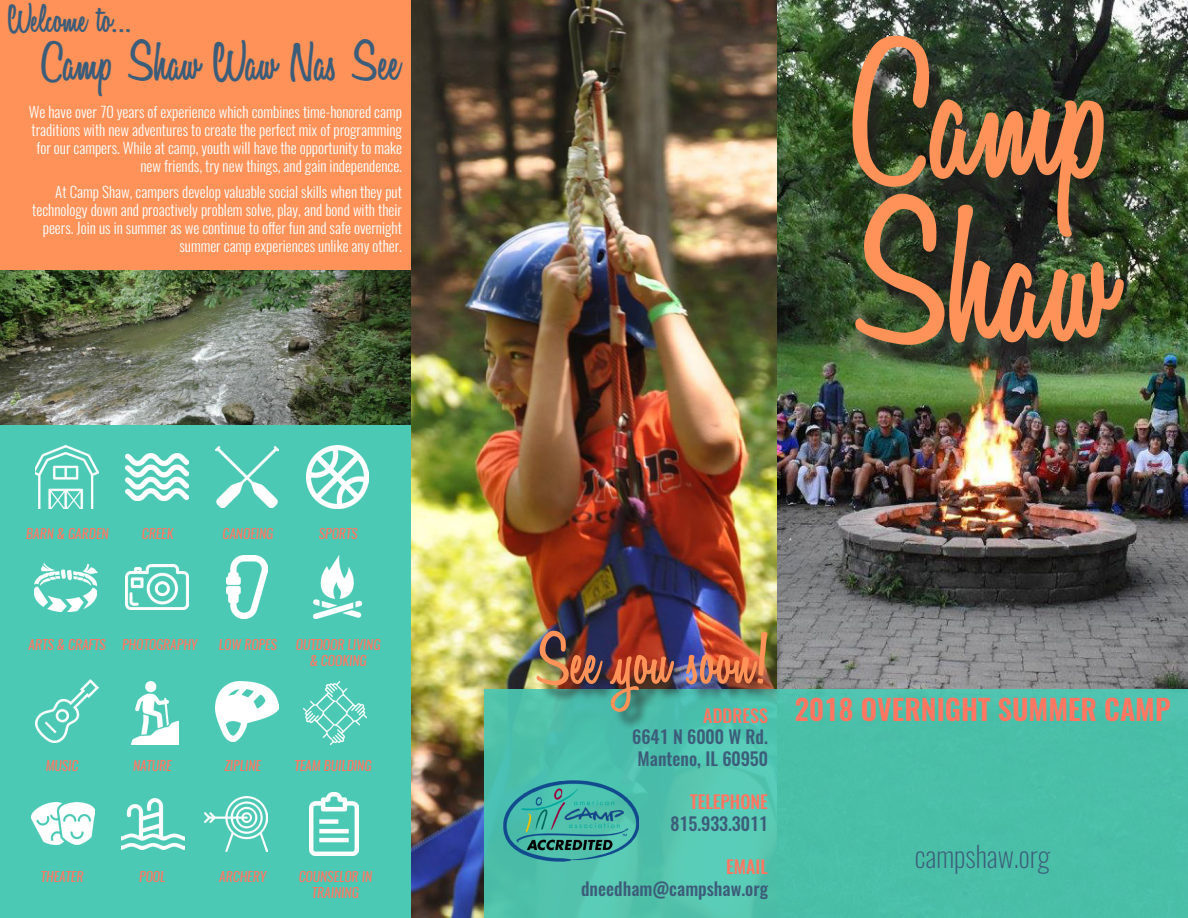
<style>
.page{position:relative;width:1188px;height:918px;background:#fff}
.page>*{position:absolute;margin:0;border:0;box-sizing:border-box;transform-origin:0 0}
.t1{font:178.5px/163.5px "Variane Script";color:#ff9258}
.t2{font:64.5px "Variane Script";letter-spacing:.02em;color:#ff9258}
.t3{font:49.5px "Variane Script";color:#3c5d79}
.t4{font:36px "Variane Script";letter-spacing:.02em;color:#3c5d79}
.t5{font:600 28.5px "Oswald";color:#ff7662}
.t6{font:200 28.5px "Oswald";color:#3c5d79}
.t7{font:500 18px "Oswald";color:#3c5d79}
.t8{font:500 18px "Oswald";color:#ff7662}
.t9{font:300 15px/18px "Oswald";color:#fff;text-align:right}
.t10{font:italic 13.5px/16.2px "Oswald";color:#ff7662;text-align:center}
</style>
<div class="page">
<img style="left:411px;top:0;width:366px;height:918px">
<div style="left:0;top:425px;width:411px;height:493px;background:#4cc9b4"></div>
<img style="left:0;top:270px;width:411px;height:155px">
<div style="left:0;top:0;width:411px;height:270px;background:#ff9258"></div>
<img style="left:35px;top:446px;width:63px;height:62px">
<img style="left:125px;top:454px;width:63px;height:46px">
<img style="left:216px;top:446px;width:63px;height:62px">
<img style="left:306px;top:446px;width:63px;height:62px">
<img style="left:35px;top:563px;width:63px;height:48px">
<img style="left:125px;top:565px;width:63px;height:45px">
<img style="left:226px;top:556px;width:42px;height:63px">
<img style="left:313px;top:556px;width:49px;height:63px">
<img style="left:35px;top:680px;width:63px;height:63px">
<img style="left:304px;top:682px;width:63px;height:63px">
<img style="left:216px;top:682px;width:63px;height:59px">
<img style="left:131px;top:682px;width:47px;height:63px">
<img style="left:32px;top:803px;width:63px;height:42px">
<img style="left:122px;top:798px;width:63px;height:52px">
<img style="left:205px;top:797px;width:63px;height:54px">
<img style="left:309px;top:792px;width:50px;height:63px">
<img style="left:777px;top:0;width:411px;height:689px">
<div style="left:484px;top:689px;width:704px;height:229px;background:linear-gradient(to right,#52c4af,#49bfa8)"></div>
<div style="left:855px;top:44px;width:288px;height:325px;background:#231f20;opacity:.75"></div>
<img style="left:501px;top:778px;width:140px;height:86px">
<div style="left:539px;top:634px;width:246px;height:97px;background:#231f20;opacity:.75"></div>
<p class="t4" style="left:8px;top:0;width:125px">Welcome to...</p>
<p class="t3" style="left:41px;top:36px;width:359px">Camp Shaw Waw Nas See</p>
<p class="t9" style="left:29px;top:103px;width:375px">We have over 70 years of experience which combines time-honored camp traditions with new adventures to create the perfect mix of programming for our campers. While at camp, youth will have the opportunity to make new friends, try new things, and gain independence.</p>
<p class="t9" style="left:32px;top:183px;width:371px">At Camp Shaw, campers develop valuable social skills when they put technology down and proactively problem solve, play, and bond with their peers. Join us in summer as we continue to offer fun and safe overnight summer camp experiences unlike any other.</p>
<p class="t10" style="left:26px;top:526px;width:84px">BARN &amp; GARDEN</p>
<p class="t10" style="left:142px;top:526px;width:33px">CREEK</p>
<p class="t10" style="left:222px;top:526px;width:53px">CANOEING</p>
<p class="t10" style="left:319px;top:526px;width:40px">SPORTS</p>
<p class="t10" style="left:28px;top:636px;width:79px">ARTS &amp; CRAFTS</p>
<p class="t10" style="left:122px;top:636px;width:77px">PHOTOGRAPHY</p>
<p class="t10" style="left:219px;top:636px;width:59px">LOW ROPES</p>
<p class="t10" style="left:296px;top:636px;width:86px">OUTDOOR LIVING &amp; COOKING</p>
<p class="t10" style="left:46px;top:757px;width:34px">MUSIC</p>
<p class="t10" style="left:133px;top:757px;width:40px">NATURE</p>
<p class="t10" style="left:224px;top:757px;width:38px">ZIPLINE</p>
<p class="t10" style="left:294px;top:757px;width:79px">TEAM BUILDING</p>
<p class="t10" style="left:41px;top:868px;width:44px">THEATER</p>
<p class="t10" style="left:139px;top:868px;width:28px">POOL</p>
<p class="t10" style="left:219px;top:868px;width:49px">ARCHERY</p>
<p class="t10" style="left:299px;top:868px;width:75px">COUNSELOR IN<br>TRAINING</p>
<p class="t1" style="left:852px;top:55px;width:262px">Camp<br>Shaw</p>
<p class="t2" style="left:536px;top:626px;width:236px">See you soon!</p>
<p class="t8" style="left:703px;top:703px;width:66px">ADDRESS</p>
<p class="t5" style="left:794px;top:690px;width:378px">2018 OVERNIGHT SUMMER CAMP</p>
<p class="t7" style="left:632px;top:724px;width:137px">6641 N 6000 W Rd.</p>
<p class="t7" style="left:638px;top:746px;width:132px">Manteno, IL 60950</p>
<p class="t8" style="left:690px;top:789px;width:79px">TELEPHONE</p>
<p class="t7" style="left:670px;top:811px;width:99px">815.933.3011</p>
<p class="t8" style="left:726px;top:854px;width:43px">EMAIL</p>
<p class="t7" style="left:581px;top:876px;width:188px">dneedham@campshaw.org</p>
<p class="t6" style="left:915px;top:837px;width:137px">campshaw.org</p>
</div>
